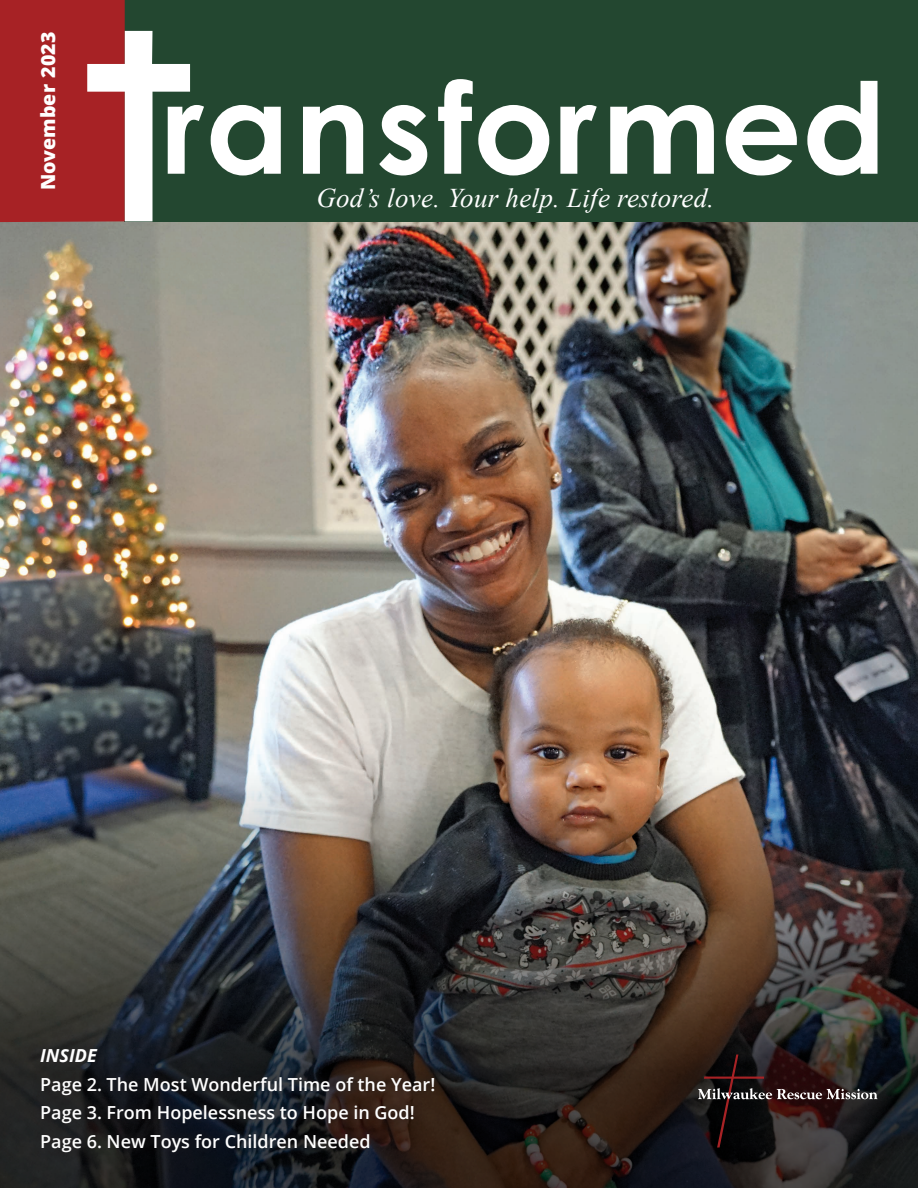
<style>
.page{position:relative;width:918px;height:1188px;background:#fff}
.page>*{position:absolute;margin:0;border:0;box-sizing:border-box;transform-origin:0 0}
.t1{font:italic 27px "Times New Roman";letter-spacing:.01em;color:#fff}
.t2{font:800 19.5px "Open Sans";letter-spacing:.005em;color:#fff}
.t3{font:600 18px/28.3px "Open Sans";color:#fff}
.t4{font:italic 700 18px "Open Sans";color:#fff}
</style>
<div class="page">
<img style="left:0;top:221px;width:918px;height:533px">
<div style="left:125px;top:0;width:793px;height:221px;background:#234730"></div>
<svg style="left:0;top:0;width:190px;height:222px"></svg>
<svg style="left:168px;top:79px;width:709px;height:97px"></svg>
<img style="left:0;top:754px;width:918px;height:434px">
<div style="left:32px;top:1040px;width:411px;height:121px;background:#231f20;opacity:.75"></div>
<svg style="left:698px;top:1055px;width:180px;height:93px"></svg>
<p class="t2" style="left:33px;top:190px;width:160px;rotate:-90deg">November 2023</p>
<h1 class="t1" style="left:316px;top:179px;width:399px">God’s love. Your help. Life restored.</h1>
<p class="t4" style="left:40px;top:1043px;width:58px">INSIDE</p>
<p class="t3" style="left:40px;top:1070px;width:397px">Page 2. The Most Wonderful Time of the Year!<br>Page 3. From Hopelessness to Hope in God!<br>Page 6. New Toys for Children Needed</p>
</div>
